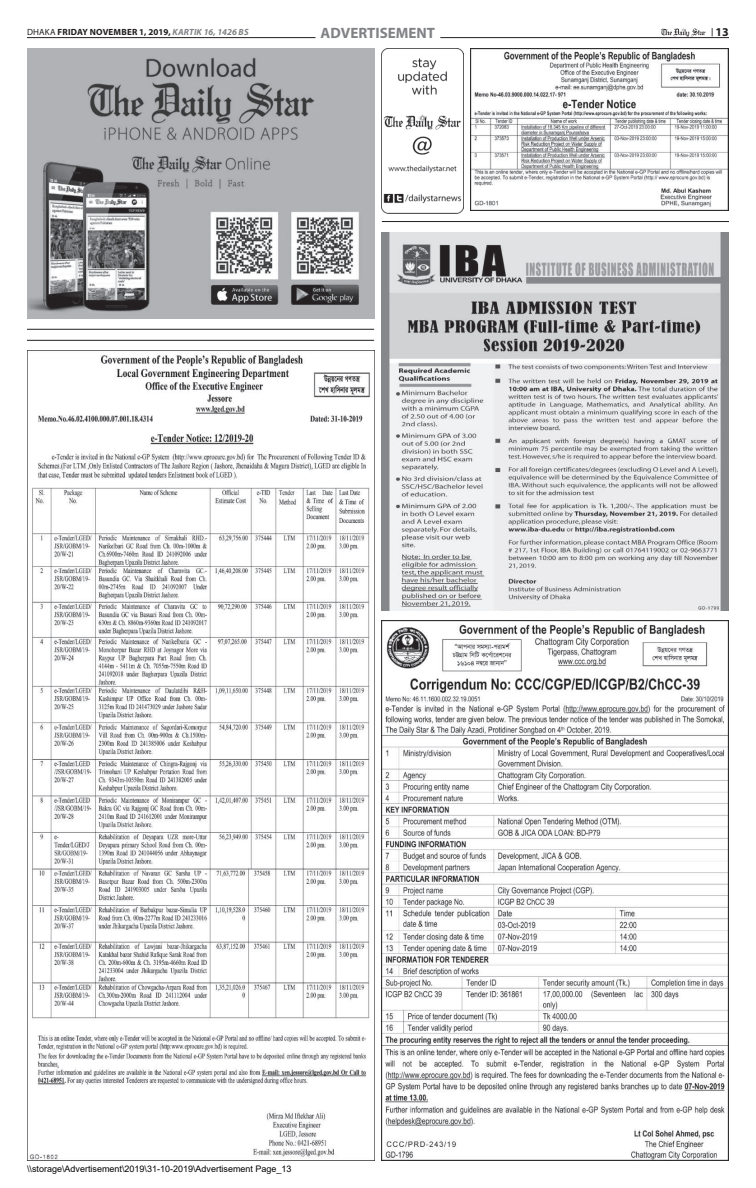
<style>
.page{position:relative;width:756px;height:1188px;background:#fff}
.page>*{position:absolute;margin:0;border:0;box-sizing:border-box;transform-origin:0 0}
.t1{font:700 15px "Myriad Pro";color:#808285}
.t2{font:700 12px "Myriad Pro";color:#231f20}
.t3{font:9px "Arial";color:#040503}
.t4{font:700 9px "Myriad Pro";letter-spacing:.02em;color:#231f20}
.s1{font-weight:400}
.s2{font-style:italic;color:#808285}
</style>
<div class="page">
<hr style="left:27px;top:37px;width:289px;height:1px;background:#231f20">
<hr style="left:440px;top:37px;width:289px;height:1px;background:#231f20">
<svg style="left:661px;top:28px;width:52px;height:9px"></svg>
<img style="left:382px;top:621px;width:347px;height:540px">
<img style="left:27px;top:351px;width:347px;height:810px">
<hr style="left:382px;top:221px;width:347px;height:1px;background:#231f20">
<hr style="left:27px;top:340px;width:347px;height:1px;background:#231f20">
<hr style="left:27px;top:329px;width:347px;height:1px;background:#231f20">
<img style="left:382px;top:232px;width:347px;height:378px">
<img style="left:27px;top:49px;width:347px;height:270px">
<img style="left:382px;top:49px;width:82px;height:164px">
<img style="left:471px;top:49px;width:258px;height:162px">
<p class="t4" style="left:27px;top:29px;width:223px"><span class="s1">DHAKA</span> FRIDAY NOVEMBER 1, 2019, <span class="s2">KARTIK 16, 1426 BS</span></p>
<h1 class="t1" style="left:321px;top:27px;width:116px">ADVERTISEMENT</h1>
<h2 class="t2" style="left:715px;top:28px;width:15px">13</h2>
<p class="t3" style="left:27px;top:1166px;width:266px">\\storage\Advertisement\2019\31-10-2019\Advertisement Page_13</p>
</div>
